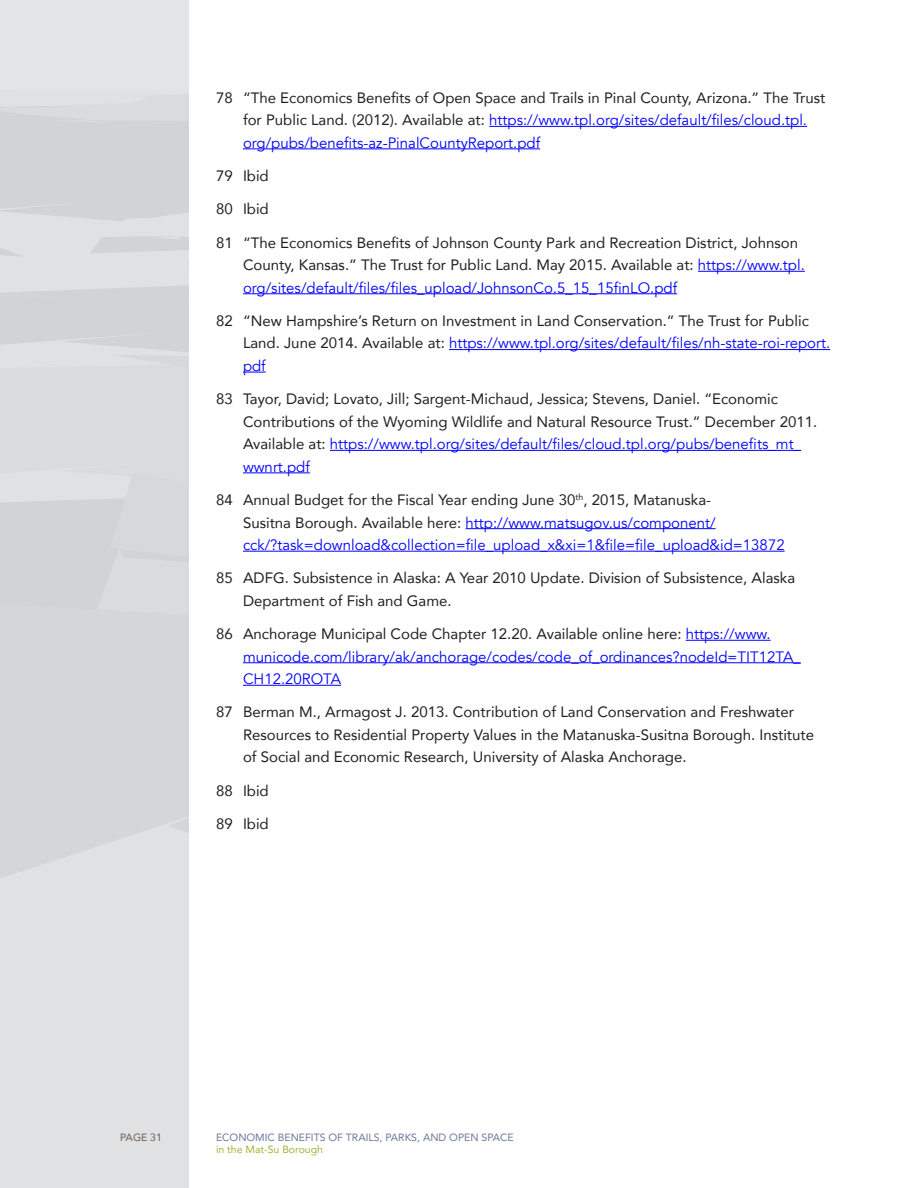
<style>
.page{position:relative;width:918px;height:1188px;background:#fff}
.page>*{position:absolute;margin:0;border:0;box-sizing:border-box;transform-origin:0 0}
.Endnote_text{font:15px/22.5px "Avenir";color:#231f20}
.Endnote_text-2{font:15px/22.5px "Avenir";color:#00f}
.t1{font:10.5px "Avenir";color:#6d7799}
.t2{font:10.5px "Avenir";color:#a0b23a}
.t3{font:10.5px "Avenir";color:#675f51}
.s1{color:#00f}
.s2{color:#231f20}
</style>
<div class="page">
<div style="left:0;top:0;width:189px;height:1188px;background:#e3e4e6"></div>
<svg style="left:0;top:106px;width:189px;height:494px"></svg>
<svg style="left:0;top:600px;width:189px;height:278px;fill:#d5d6d8"></svg>
<hr style="left:489px;top:126px;width:318px;height:1px;background:#00f">
<hr style="left:243px;top:148px;width:297px;height:1px;background:#00f">
<hr style="left:698px;top:271px;width:107px;height:1px;background:#00f">
<hr style="left:243px;top:293px;width:434px;height:1px;background:#00f">
<hr style="left:449px;top:349px;width:381px;height:1px;background:#00f">
<svg style="left:243px;top:372px;width:23px;height:1px"></svg>
<hr style="left:330px;top:450px;width:471px;height:1px;background:#00f">
<hr style="left:243px;top:472px;width:67px;height:1px;background:#00f">
<hr style="left:466px;top:528px;width:250px;height:1px;background:#00f">
<hr style="left:243px;top:551px;width:542px;height:1px;background:#00f">
<hr style="left:686px;top:640px;width:85px;height:1px;background:#00f">
<hr style="left:243px;top:662px;width:558px;height:1px;background:#00f">
<hr style="left:243px;top:685px;width:98px;height:1px;background:#00f">
<p class="Endnote_text" style="left:243px;top:86px;width:584px;text-indent:-27px">78 “The Economics Benefits of Open Space and Trails in Pinal County, Arizona.” The Trust for Public Land. (2012). Available at: <span class="s1">https://www.tpl.org/sites/default/files/cloud.tpl. org/pubs/benefits-az-PinalCountyReport.pdf</span></p>
<p class="Endnote_text" style="left:216px;top:164px;width:54px">79 Ibid</p>
<p class="Endnote_text" style="left:216px;top:197px;width:54px">80 Ibid</p>
<p class="Endnote_text" style="left:243px;top:231px;width:563px;text-indent:-27px">81 “The Economics Benefits of Johnson County Park and Recreation District, Johnson<br>County, Kansas.” The Trust for Public Land. May 2015. Available at: <span class="s1">https://www.tpl. org/sites/default/files/files_upload/JohnsonCo.5_15_15finLO.pdf</span></p>
<p class="Endnote_text" style="left:243px;top:309px;width:589px;text-indent:-27px">82 “New Hampshire’s Return on Investment in Land Conservation.” The Trust for Public<br>Land. June 2014. Available at: <span class="s1">https://www.tpl.org/sites/default/files/nh-state-roi-report. pdf</span></p>
<p class="Endnote_text" style="left:243px;top:387px;width:576px;text-indent:-27px">83 Tayor, David; Lovato, Jill; Sargent-Michaud, Jessica; Stevens, Daniel. “Economic Contributions of the Wyoming Wildlife and Natural Resource Trust.” December 2011.<br>Available at: <span class="s1">https://www.tpl.org/sites/default/files/cloud.tpl.org/pubs/benefits_mt_ wwnrt.pdf</span></p>
<p class="Endnote_text-2" style="left:243px;top:489px;width:543px;text-indent:-27px"><span class="s2">84 Annual Budget for the Fiscal Year ending June 30</span><sup>th</sup><span class="s2">, 2015, Matanuska-<br>Susitna Borough. Available here:</span> http://www.matsugov.us/component/ cck/?task=download&amp;collection=file_upload_x&amp;xi=1&amp;file=file_upload&amp;id=13872</p>
<p class="Endnote_text" style="left:243px;top:566px;width:554px;text-indent:-27px">85 ADFG. Subsistence in Alaska: A Year 2010 Update. Division of Subsistence, Alaska<br>Department of Fish and Game.</p>
<p class="Endnote_text-2" style="left:243px;top:623px;width:559px;text-indent:-27px"><span class="s2">86 Anchorage Municipal Code Chapter 12.20. Available online here:</span> https://www. municode.com/library/ak/anchorage/codes/code_of_ordinances?nodeId=TIT12TA_<br>CH12.20ROTA</p>
<p class="Endnote_text" style="left:243px;top:701px;width:573px;text-indent:-27px">87 Berman M., Armagost J. 2013. Contribution of Land Conservation and Freshwater<br>Resources to Residential Property Values in the Matanuska-Susitna Borough. Institute of Social and Economic Research, University of Alaska Anchorage.</p>
<p class="Endnote_text" style="left:216px;top:779px;width:54px">88 Ibid</p>
<p class="Endnote_text" style="left:216px;top:812px;width:54px">89 Ibid</p>
<p class="t3" style="left:120px;top:1129px;width:43px">PAGE 31</p>
<p class="t1" style="left:216px;top:1129px;width:299px">ECONOMIC BENEFITS OF TRAILS, PARKS, AND OPEN SPACE</p>
<p class="t2" style="left:216px;top:1141px;width:109px">in the Mat-Su Borough</p>
</div>
